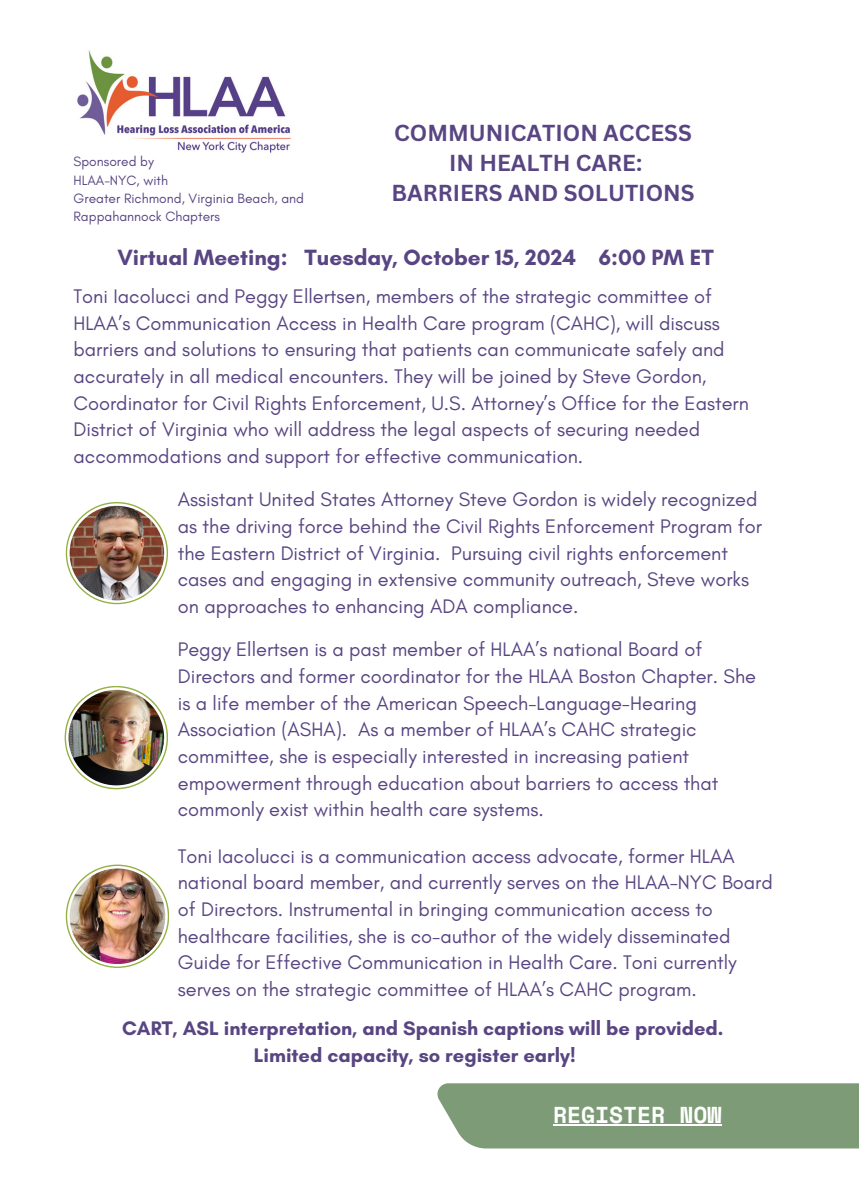
<style>
.page{position:relative;width:859px;height:1200px;background:#fff}
.page>*{position:absolute;margin:0;border:0;box-sizing:border-box;transform-origin:0 0}
.t1{font:700 23px "Space Mono";color:#fff}
.t2{font:700 22.5px/30px "Canva Sans";color:#584582;text-align:center}
.t3{font:700 22.5px "Glacial Indifference";color:#584582}
.t4{font:20px/26.8px "Glacial Indifference";color:#584582}
.t5{font:700 20px/26.8px "Glacial Indifference";color:#584582}
.t6{font:13.75px "Glacial Indifference";color:#584582}
</style>
<div class="page">
<div style="left:437px;top:1083px;width:422px;height:65px;background:#7d9b76"></div>
<hr style="left:553px;top:1125px;width:168px;height:1px;background:#fff">
<svg style="left:66px;top:502px;width:102px;height:102px"></svg>
<svg style="left:67px;top:503px;width:100px;height:100px"></svg>
<img style="left:70px;top:506px;width:94px;height:94px;border-radius:50%">
<svg style="left:65px;top:686px;width:103px;height:103px"></svg>
<svg style="left:66px;top:687px;width:101px;height:101px"></svg>
<img style="left:69px;top:690px;width:95px;height:95px;border-radius:50%">
<svg style="left:66px;top:865px;width:103px;height:103px"></svg>
<svg style="left:67px;top:866px;width:101px;height:101px"></svg>
<img style="left:70px;top:869px;width:95px;height:95px;border-radius:50%">
<img style="left:77px;top:50px;width:214px;height:103px">
<h1 class="t6" style="left:73px;top:153px;width:82px">Sponsored by</h1>
<h2 class="t6" style="left:73px;top:172px;width:96px">HLAA-NYC, with</h2>
<h4 class="t6" style="left:73px;top:190px;width:232px">Greater Richmond, Virginia Beach, and</h4>
<p class="t6" style="left:73px;top:208px;width:148px">Rappahannock Chapters</p>
<p class="t2" style="left:391px;top:117px;width:305px">COMMUNICATION ACCESS<br>IN HEALTH CARE:<br>BARRIERS AND SOLUTIONS</p>
<h4 class="t3" style="left:117px;top:244px;width:598px">Virtual Meeting: Tuesday, October 15, 2024 6:00 PM ET</h4>
<h4 class="t4" style="left:73px;top:283px;width:677px">Toni Iacolucci and Peggy Ellertsen, members of the strategic committee of HLAA’s Communication Access in Health Care program (CAHC), will discuss barriers and solutions to ensuring that patients can communicate safely and accurately in all medical encounters. They will be joined by Steve Gordon, Coordinator for Civil Rights Enforcement, U.S. Attorney’s Office for the Eastern District of Virginia who will address the legal aspects of securing needed accommodations and support for effective communication.</h4>
<p class="t4" style="left:178px;top:486px;width:585px">Assistant United States Attorney Steve Gordon is widely recognized as the driving force behind the Civil Rights Enforcement Program for the Eastern District of Virginia. Pursuing civil rights enforcement cases and engaging in extensive community outreach, Steve works on approaches to enhancing ADA compliance.</p>
<h4 class="t4" style="left:178px;top:636px;width:580px">Peggy Ellertsen is a past member of HLAA’s national Board of Directors and former coordinator for the HLAA Boston Chapter. She is a life member of the American Speech-Language-Hearing Association (ASHA). As a member of HLAA’s CAHC strategic committee, she is especially interested in increasing patient empowerment through education about barriers to access that commonly exist within health care systems.</h4>
<h3 class="t4" style="left:178px;top:842px;width:596px">Toni Iacolucci is a communication access advocate, former HLAA national board member, and currently serves on the HLAA-NYC Board of Directors. Instrumental in bringing communication access to healthcare facilities, she is co-author of the widely disseminated Guide for Effective Communication in Health Care. Toni currently serves on the strategic committee of HLAA’s CAHC program.</h3>
<h1 class="t5" style="left:254px;top:1015px;width:471px;text-indent:-132px">CART, ASL interpretation, and Spanish captions will be provided.<br>Limited capacity, so register early!</h1>
<p class="t1" style="left:553px;top:1097px;width:170px">REGISTER NOW</p>
</div>
